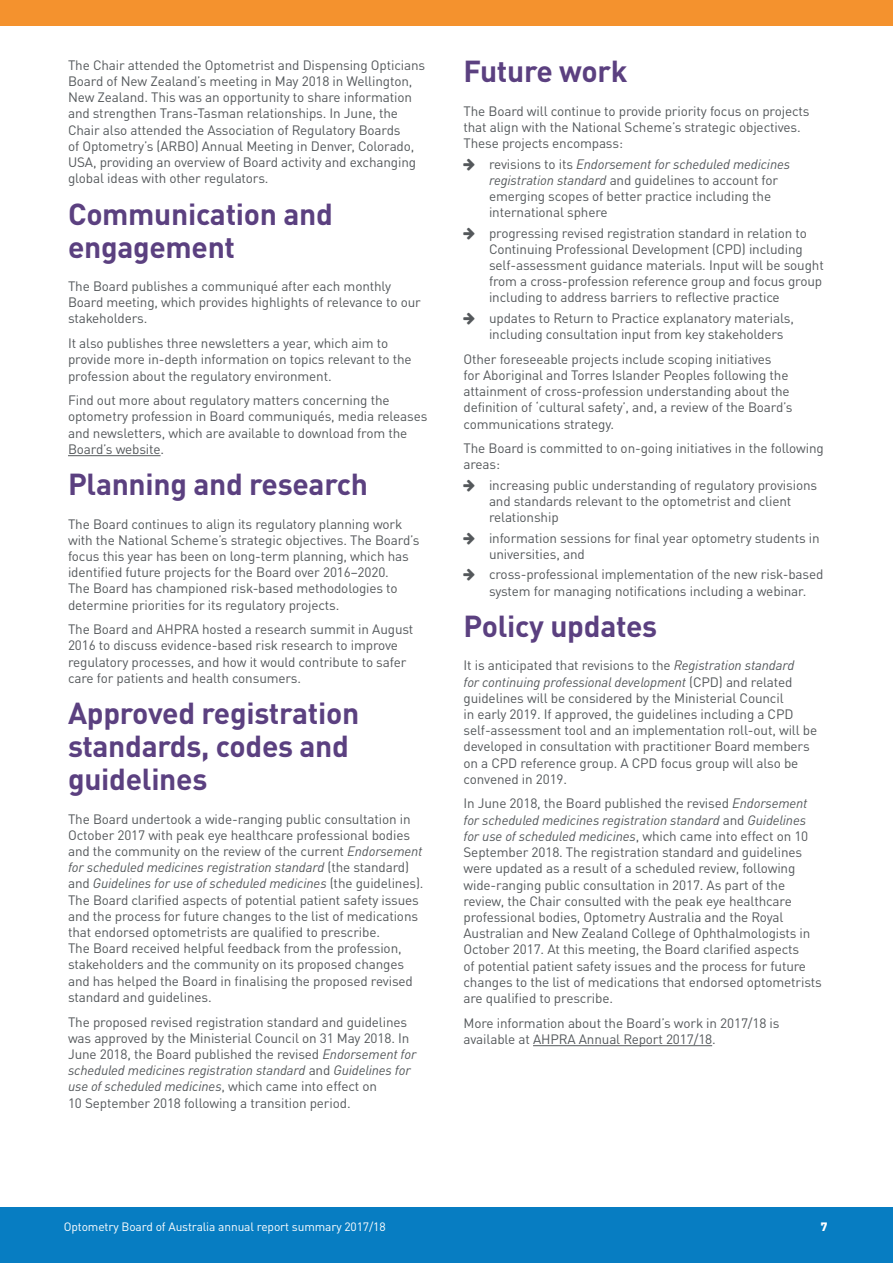
<style>
.page{position:relative;width:893px;height:1263px;background:#fff}
.page>*{position:absolute;margin:0;border:0;box-sizing:border-box;transform-origin:0 0}
.t1{font:700 30px/33px "DINOT";letter-spacing:-.01em;color:#5b4080}
.t2{font:13.5px/16.2px "DINOT";letter-spacing:-.01em;color:#54585b}
.t3{font:12px "DINOT";letter-spacing:-.01em;color:#fff}
.t4{font:900 12px "DINOT";color:#fff}
.s1{font-style:italic}
</style>
<div class="page">
<div style="left:0;top:0;width:893px;height:26px;background:#f4922e"></div>
<div style="left:0;top:1208px;width:893px;height:55px;background:#077dc2"></div>
<hr style="left:68px;top:455px;width:93px;height:1px;background:#54585b">
<hr style="left:533px;top:1045px;width:179px;height:1px;background:#54585b">
<p class="t2" style="left:68px;top:57px;width:359px">The Chair attended the Optometrist and Dispensing Opticians Board of New Zealand’s meeting in May 2018 in Wellington, New Zealand. This was an opportunity to share information and strengthen Trans-Tasman relationships. In June, the Chair also attended the Association of Regulatory Boards<br>of Optometry’s (ARBO) Annual Meeting in Denver, Colorado, USA, providing an overview of Board activity and exchanging global ideas with other regulators.</p>
<h1 class="t1" style="left:68px;top:197px;width:266px">Communication and engagement</h1>
<p class="t2" style="left:68px;top:278px;width:354px">The Board publishes a communiqué after each monthly<br>Board meeting, which provides highlights of relevance to our stakeholders.</p>
<p class="t2" style="left:68px;top:335px;width:345px">It also publishes three newsletters a year, which aim to provide more in-depth information on topics relevant to the profession about the regulatory environment.</p>
<p class="t2" style="left:68px;top:392px;width:361px">Find out more about regulatory matters concerning the optometry profession in Board communiqués, media releases and newsletters, which are available to download from the Board’s website.</p>
<h1 class="t1" style="left:68px;top:467px;width:302px">Planning and research</h1>
<p class="t2" style="left:68px;top:515px;width:353px">The Board continues to align its regulatory planning work with the National Scheme’s strategic objectives. The Board’s focus this year has been on long-term planning, which has identified future projects for the Board over 2016–2020.<br>The Board has championed risk-based methodologies to determine priorities for its regulatory projects.</p>
<p class="t2" style="left:68px;top:621px;width:347px">The Board and AHPRA hosted a research summit in August 2016 to discuss evidence-based risk research to improve regulatory processes, and how it would contribute to safer care for patients and health consumers.</p>
<h1 class="t1" style="left:68px;top:696px;width:293px">Approved registration standards, codes and guidelines</h1>
<p class="t2" style="left:68px;top:810px;width:357px">The Board undertook a wide-ranging public consultation in October 2017 with peak eye healthcare professional bodies and the community on the review of the current <span class="s1">Endorsement for scheduled medicines registration standard</span> (the standard) and <span class="s1">Guidelines for use of scheduled medicines</span> (the guidelines).<br>The Board clarified aspects of potential patient safety issues and the process for future changes to the list of medications that endorsed optometrists are qualified to prescribe.<br>The Board received helpful feedback from the profession, stakeholders and the community on its proposed changes and has helped the Board in finalising the proposed revised standard and guidelines.</p>
<p class="t2" style="left:68px;top:1013px;width:350px">The proposed revised registration standard and guidelines was approved by the Ministerial Council on 31 May 2018. In June 2018, the Board published the revised <span class="s1">Endorsement for scheduled medicines registration standard</span> and <span class="s1">Guidelines for use of scheduled medicines</span>, which came into effect on<br>10 September 2018 following a transition period.</p>
<h1 class="t1" style="left:463px;top:54px;width:166px">Future work</h1>
<p class="t2" style="left:463px;top:102px;width:347px">The Board will continue to provide priority focus on projects that align with the National Scheme’s strategic objectives.<br>These projects encompass:</p>
<p class="t2" style="left:489px;top:155px;width:303px">revisions to its <span class="s1">Endorsement for scheduled medicines registration standard</span> and guidelines to account for emerging scopes of better practice including the international sphere</p>
<p class="t2" style="left:489px;top:224px;width:336px">progressing revised registration standard in relation to Continuing Professional Development (CPD) including self-assessment guidance materials. Input will be sought from a cross-profession reference group and focus group including to address barriers to reflective practice</p>
<p class="t2" style="left:489px;top:310px;width:306px">updates to Return to Practice explanatory materials, including consultation input from key stakeholders</p>
<p class="t2" style="left:463px;top:351px;width:331px">Other foreseeable projects include scoping initiatives<br>for Aboriginal and Torres Islander Peoples following the attainment of cross-profession understanding about the definition of ‘cultural safety’, and, a review of the Board’s communications strategy.</p>
<p class="t2" style="left:463px;top:440px;width:362px">The Board is committed to on-going initiatives in the following areas:</p>
<p class="t2" style="left:489px;top:477px;width:330px">increasing public understanding of regulatory provisions and standards relevant to the optometrist and client relationship</p>
<p class="t2" style="left:489px;top:530px;width:332px">information sessions for final year optometry students in universities, and</p>
<p class="t2" style="left:489px;top:566px;width:336px">cross-professional implementation of the new risk-based system for managing notifications including a webinar.</p>
<h1 class="t1" style="left:463px;top:609px;width:195px">Policy updates</h1>
<p class="t2" style="left:463px;top:657px;width:355px">It is anticipated that revisions to the <span class="s1">Registration standard<br>for continuing professional development</span> (CPD) and related guidelines will be considered by the Ministerial Council<br>in early 2019. If approved, the guidelines including a CPD self-assessment tool and an implementation roll-out, will be developed in consultation with practitioner Board members on a CPD reference group. A CPD focus group will also be convened in 2019.</p>
<p class="t2" style="left:463px;top:795px;width:360px">In June 2018, the Board published the revised <span class="s1">Endorsement for scheduled medicines registration standard</span> and <span class="s1">Guidelines for use of scheduled medicines</span>, which came into effect on 10<br>September 2018. The registration standard and guidelines were updated as a result of a scheduled review, following wide-ranging public consultation in 2017. As part of the review, the Chair consulted with the peak eye healthcare professional bodies, Optometry Australia and the Royal Australian and New Zealand College of Ophthalmologists in October 2017. At this meeting, the Board clarified aspects<br>of potential patient safety issues and the process for future changes to the list of medications that endorsed optometrists are qualified to prescribe.</p>
<p class="t2" style="left:463px;top:1014px;width:318px">More information about the Board’s work in 2017/18 is available at AHPRA Annual Report 2017/18.</p>
<p class="t3" style="left:64px;top:1219px;width:323px">Optometry Board of Australia annual report summary 2017/18</p>
<p class="t4" style="left:821px;top:1219px;width:8px">7</p>
</div>
